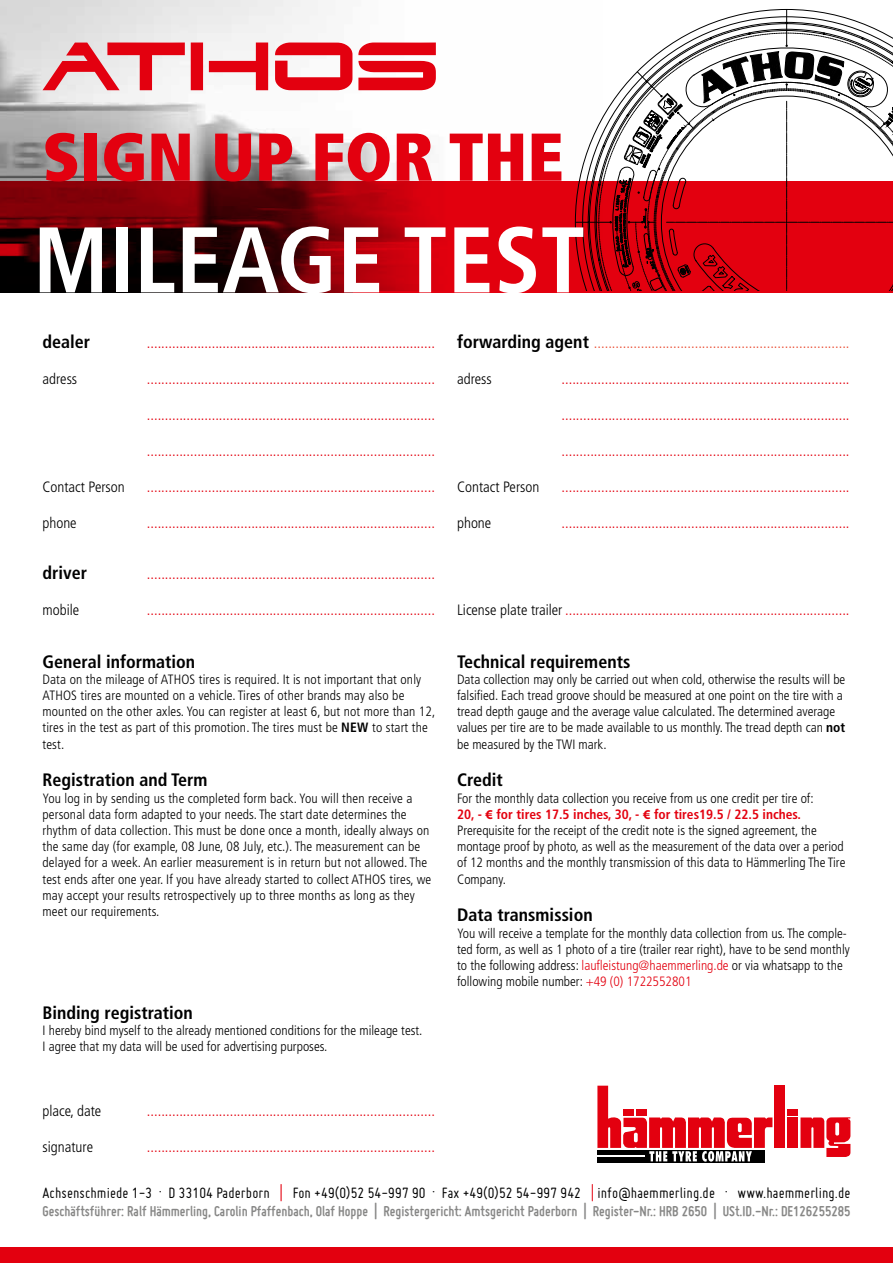
<style>
.page{position:relative;width:893px;height:1263px;background:#fff}
.page>*{position:absolute;margin:0;border:0;box-sizing:border-box;transform-origin:0 0}
.t1{font:700 condensed 93px "Frutiger";color:#fff}
.t2{font:900 condensed 67.5px "Frutiger";color:#e3000f}
.t3{font:700 condensed 18px "Frutiger";color:#000}
.t4{font:16.35px "Miso";letter-spacing:.005em;color:#000}
.t5{font:700 15.3px "Miso";color:#878786}
.t6{font:300 condensed 15px "Frutiger";color:#e3000f}
.t7{font:300 condensed 15px "Frutiger";color:#ea4e34}
.t8{font:300 condensed 15px "Frutiger";color:#000}
.t9{font:300 condensed 13.5px/16.2px "Frutiger";color:#000}
.t10{font:4.95px "N Sim Sun";color:#000;scale:.68 1}
.t11{font:3px "N Sim Sun";color:#000}
.s1{font-weight:700;font-size:18px;color:#000}
.s2{color:#000}
.s3{font-weight:700}
.s4{font-weight:700;color:#e3000f}
.s5{font-family:"Myriad Pro";font-weight:700;font-stretch:normal;color:#e3000f}
.s6{color:#e3000f}
</style>
<div class="page">
<img style="left:0;top:0;width:436px;height:293px">
<svg style="left:579px;top:9px;width:283px;height:172px"></svg>
<svg style="left:588px;top:23px;width:296px;height:158px"></svg>
<div style="left:353px;top:291px;width:540px;height:156px;background:#fff"></div>
<div style="left:0;top:1247px;width:893px;height:16px;background:#e3000f"></div>
<svg style="left:597px;top:1161px;width:168px;height:2px"></svg>
<div style="left:787px;top:1117px;width:11px;height:31px;background:#e3000f"></div>
<div style="left:787px;top:1109px;width:11px;height:7px;background:#e3000f"></div>
<div style="left:775px;top:1086px;width:10px;height:62px;background:#e3000f"></div>
<svg style="left:800px;top:1117px;width:50px;height:40px"></svg>
<svg style="left:597px;top:1086px;width:175px;height:75px"></svg>
<svg style="left:0;top:181px;width:598px;height:111px;background:#820008"></svg>
<svg style="left:209px;top:43px;width:59px;height:47px"></svg>
<svg style="left:43px;top:43px;width:142px;height:47px"></svg>
<svg style="left:191px;top:43px;width:12px;height:47px"></svg>
<svg style="left:358px;top:43px;width:78px;height:12px"></svg>
<svg style="left:358px;top:61px;width:78px;height:29px"></svg>
<svg style="left:275px;top:43px;width:77px;height:47px"></svg>
<svg style="left:598px;top:33px;width:295px;height:260px"></svg>
<h2 class="t2" style="left:43px;top:116px;width:523px">SIGN UP FOR THE</h2>
<h1 class="t1" style="left:33px;top:205px;width:554px">MILEAGE TEST</h1>
<p class="t11" style="left:620px;top:180px;width:3px">8</p>
<p class="t11" style="left:623px;top:264px;width:3px">4</p>
<p class="t11" style="left:652px;top:249px;width:3px">7</p>
<h3 class="t3" style="left:43px;top:331px;width:49px">dealer</h3>
<p class="t6" style="left:147px;top:335px;width:289px">................................................................................</p>
<p class="t8" style="left:43px;top:371px;width:36px">adress</p>
<p class="t6" style="left:147px;top:371px;width:289px">................................................................................</p>
<p class="t6" style="left:147px;top:407px;width:289px">................................................................................</p>
<p class="t6" style="left:147px;top:443px;width:289px">................................................................................</p>
<p class="t8" style="left:43px;top:479px;width:84px">Contact Person</p>
<p class="t6" style="left:147px;top:479px;width:289px">................................................................................</p>
<p class="t8" style="left:43px;top:515px;width:36px">phone</p>
<p class="t6" style="left:147px;top:515px;width:289px">................................................................................</p>
<h3 class="t3" style="left:43px;top:562px;width:46px">driver</h3>
<p class="t6" style="left:147px;top:565px;width:289px">................................................................................</p>
<p class="t7" style="left:457px;top:335px;width:394px"><span class="s1">forwarding agent</span> .......................................................................</p>
<p class="t8" style="left:457px;top:371px;width:36px">adress</p>
<p class="t6" style="left:561px;top:371px;width:289px">................................................................................</p>
<p class="t6" style="left:561px;top:407px;width:289px">................................................................................</p>
<p class="t6" style="left:561px;top:443px;width:289px">................................................................................</p>
<p class="t8" style="left:457px;top:479px;width:84px">Contact Person</p>
<p class="t6" style="left:561px;top:479px;width:289px">................................................................................</p>
<p class="t8" style="left:457px;top:515px;width:36px">phone</p>
<p class="t6" style="left:561px;top:515px;width:289px">................................................................................</p>
<p class="t8" style="left:43px;top:601px;width:38px">mobile</p>
<p class="t6" style="left:147px;top:601px;width:289px">................................................................................</p>
<p class="t6" style="left:457px;top:601px;width:394px"><span class="s2">License plate trailer</span> ...............................................................................</p>
<h3 class="t3" style="left:43px;top:650px;width:154px">General information</h3>
<p class="t9" style="left:43px;top:671px;width:394px">Data on the mileage of ATHOS tires is required. It is not important that only ATHOS tires are mounted on a vehicle. Tires of other brands may also be mounted on the other axles. You can register at least 6, but not more than 12, tires in the test as part of this promotion. The tires must be <span class="s3">NEW</span> to start the test.</p>
<h3 class="t3" style="left:43px;top:769px;width:167px">Registration and Term</h3>
<p class="t9" style="left:43px;top:790px;width:390px">You log in by sending us the completed form back. You will then receive a personal data form adapted to your needs. The start date determines the rhythm of data collection. This must be done once a month, ideally always on the same day (for example, 08 June, 08 July, etc.). The measurement can be delayed for a week. An earlier measurement is in return but not allowed. The test ends after one year. If you have already started to collect ATHOS tires, we may accept your results retrospectively up to three months as long as they meet our requirements.</p>
<h3 class="t3" style="left:43px;top:1001px;width:152px">Binding registration</h3>
<p class="t9" style="left:43px;top:1022px;width:382px">I hereby bind myself to the already mentioned conditions for the mileage test.<br>I agree that my data will be used for advertising purposes.</p>
<p class="t8" style="left:43px;top:1102px;width:60px">place, date</p>
<p class="t6" style="left:147px;top:1102px;width:289px">................................................................................</p>
<p class="t8" style="left:43px;top:1138px;width:52px">signature</p>
<p class="t6" style="left:147px;top:1138px;width:289px">................................................................................</p>
<h3 class="t3" style="left:457px;top:650px;width:175px">Technical requirements</h3>
<p class="t9" style="left:457px;top:671px;width:390px">Data collection may only be carried out when cold, otherwise the results will be falsified. Each tread groove should be measured at one point on the tire with a tread depth gauge and the average value calculated. The determined average values per tire are to be made available to us monthly. The tread depth can <span class="s3">not </span>be measured by the TWI mark.</p>
<h3 class="t3" style="left:457px;top:769px;width:47px">Credit</h3>
<p class="t9" style="left:457px;top:790px;width:390px">For the monthly data collection you receive from us one credit per tire of:<br><span class="s4">20, -</span> <span class="s5">€</span> <span class="s4">for tires 17.5 inches, 30, -</span> <span class="s5">€</span> <span class="s4">for tires19.5 / 22.5 inches.<br></span>Prerequisite for the receipt of the credit note is the signed agreement, the montage proof by photo, as well as the measurement of the data over a period of 12 months and the monthly transmission of this data to Hämmerling The Tire Company.</p>
<h3 class="t3" style="left:457px;top:904px;width:137px">Data transmission</h3>
<p class="t9" style="left:457px;top:925px;width:394px">You will receive a template for the monthly data collection from us. The comple&shy;ted form, as well as 1 photo of a tire (trailer rear right), have to be send monthly to the following address: <span class="s6">laufleistung@haemmerling.de</span> or via whatsapp to the following mobile number: <span class="s6">+49 (0) 1722552801</span></p>
<p class="t4" style="left:43px;top:1183px;width:809px">Achsenschmiede 1-3 · D 33104 Paderborn <span class="s6">|</span> Fon +49(0)52 54-997 90 · Fax +49(0)52 54-997 942 <span class="s6">|</span> info@haemmerling.de · www.haemmerling.de</p>
<p class="t5" style="left:43px;top:1203px;width:809px">Geschäftsführer: Ralf Hämmerling, Carolin Pfaffenbach, Olaf Hoppe | Registergericht: Amtsgericht Paderborn | Register-Nr.: HRB 2650 | USt.ID.-Nr.: DE126255285</p>
<p class="t10" style="left:885px;top:122px;width:11px;rotate:-44deg">20.3</p>
</div>
